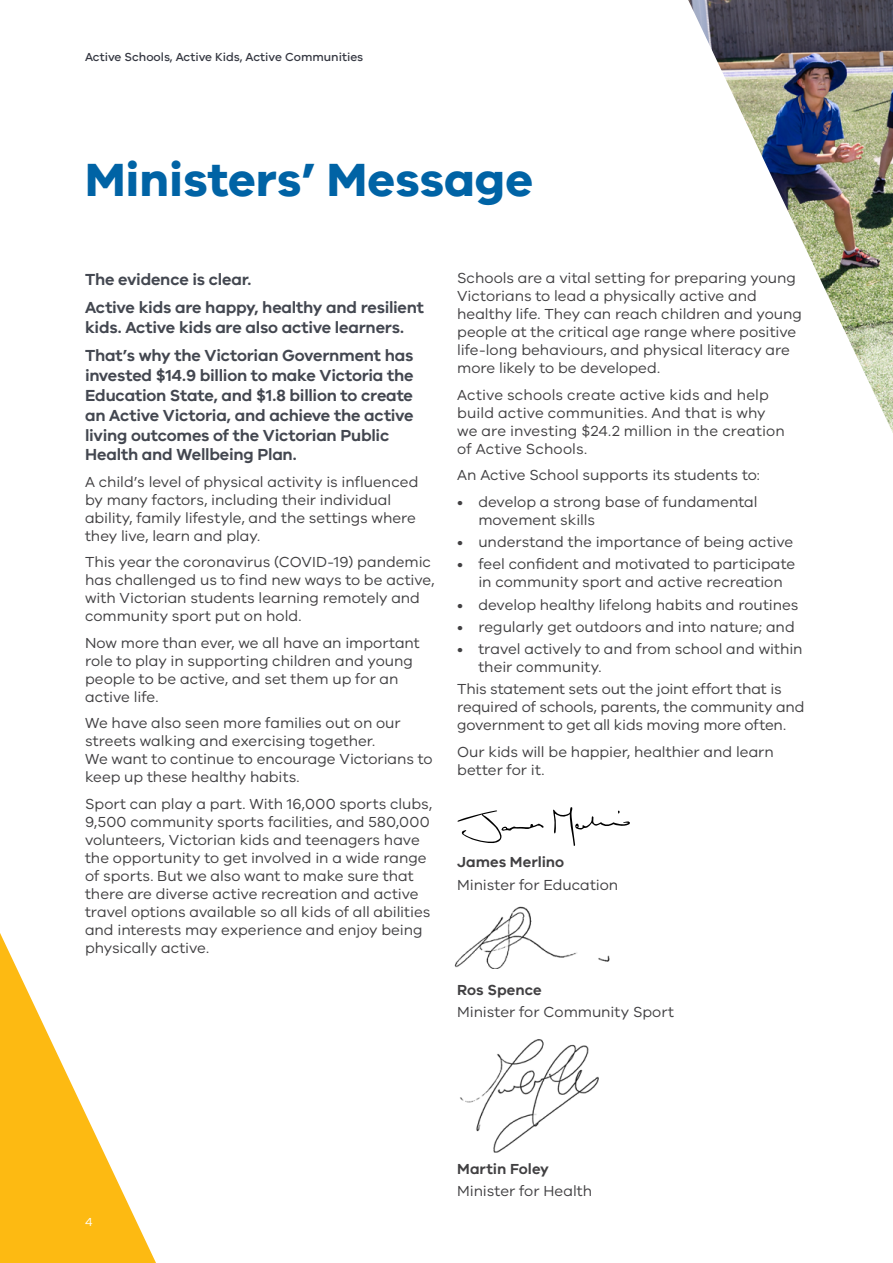
<style>
.page{position:relative;width:893px;height:1263px;background:#fff}
.page>*{position:absolute;margin:0;border:0;box-sizing:border-box;transform-origin:0 0}
.t1{font:700 48px "VIC";color:#0063a5}
.t2{font:600 16.5px/19.8px "VIC";letter-spacing:-.015em;color:#434750}
.t3{font:15px/18px "VIC";color:#414042}
.t4{font:600 15px "VIC";color:#414042}
.t5{font:500 12px "VIC";color:#343741}
.t6{font:12px "VIC";color:#fff}
</style>
<div class="page">
<img style="left:688px;top:0;width:205px;height:433px">
<svg style="left:0;top:933px;width:156px;height:330px;fill:#fdba12"></svg>
<img style="left:460px;top:1039px;width:139px;height:114px">
<img style="left:454px;top:906px;width:156px;height:62px">
<svg style="left:553px;top:807px;width:77px;height:39px"></svg>
<svg style="left:458px;top:810px;width:85px;height:33px"></svg>
<p class="t5" style="left:85px;top:50px;width:280px">Active Schools, Active Kids, Active Communities</p>
<h1 class="t1" style="left:85px;top:150px;width:449px">Ministers’ Message</h1>
<p class="t2" style="left:85px;top:265px;width:340px;line-height:28.3px">The evidence is clear.<br>Active kids are happy, healthy and resilient</p>
<p class="t2" style="left:85px;top:313px;width:330px;line-height:28.3px">kids. Active kids are also active learners.<br>That’s why the Victorian Government has</p>
<p class="t2" style="left:85px;top:365px;width:330px">invested $14.9 billion to make Victoria the Education State, and $1.8 billion to create an Active Victoria, and achieve the active living outcomes of the Victorian Public Health and Wellbeing Plan.</p>
<p class="t3" style="left:85px;top:472px;width:335px">A child’s level of physical activity is influenced by many factors, including their individual ability, family lifestyle, and the settings where they live, learn and play.</p>
<p class="t3" style="left:85px;top:553px;width:351px">This year the coronavirus (COVID-19) pandemic has challenged us to find new ways to be active, with Victorian students learning remotely and community sport put on hold.</p>
<p class="t3" style="left:85px;top:633px;width:336px">Now more than ever, we all have an important role to play in supporting children and young people to be active, and set them up for an active life.</p>
<p class="t3" style="left:85px;top:714px;width:349px">We have also seen more families out on our streets walking and exercising together.<br>We want to continue to encourage Victorians to keep up these healthy habits.</p>
<p class="t3" style="left:85px;top:794px;width:349px">Sport can play a part. With 16,000 sports clubs, 9,500 community sports facilities, and 580,000 volunteers, Victorian kids and teenagers have the opportunity to get involved in a wide range of sports. But we also want to make sure that there are diverse active recreation and active travel options available so all kids of all abilities and interests may experience and enjoy being physically active.</p>
<p class="t3" style="left:457px;top:269px;width:346px">Schools are a vital setting for preparing young Victorians to lead a physically active and healthy life. They can reach children and young people at the critical age range where positive life-long behaviours, and physical literacy are more likely to be developed.</p>
<p class="t3" style="left:457px;top:385px;width:329px">Active schools create active kids and help build active communities. And that is why we are investing $24.2 million in the creation of Active Schools.</p>
<p class="t3" style="left:457px;top:466px;width:304px">An Active School supports its students to:</p>
<p class="t3" style="left:478px;top:492px;width:281px;text-indent:-21px">• develop a strong base of fundamental movement skills</p>
<p class="t3" style="left:457px;top:533px;width:338px">• understand the importance of being active</p>
<p class="t3" style="left:457px;top:555px;width:340px;text-align:center">• feel confident and motivated to participate in community sport and active recreation</p>
<p class="t3" style="left:457px;top:595px;width:343px">• develop healthy lifelong habits and routines</p>
<p class="t3" style="left:457px;top:617px;width:339px">• regularly get outdoors and into nature; and</p>
<p class="t3" style="left:478px;top:640px;width:326px;text-indent:-21px">• travel actively to and from school and within their community.</p>
<p class="t3" style="left:457px;top:680px;width:349px">This statement sets out the joint effort that is required of schools, parents, the community and government to get all kids moving more often.</p>
<p class="t3" style="left:457px;top:742px;width:318px">Our kids will be happier, healthier and learn better for it.</p>
<p class="t4" style="left:457px;top:853px;width:109px">James Merlino</p>
<p class="t3" style="left:457px;top:875px;width:163px">Minister for Education</p>
<p class="t4" style="left:457px;top:980px;width:86px">Ros Spence</p>
<p class="t3" style="left:457px;top:1002px;width:218px">Minister for Community Sport</p>
<p class="t6" style="left:85px;top:1215px;width:9px">4</p>
<p class="t4" style="left:457px;top:1160px;width:93px">Martin Foley</p>
<p class="t3" style="left:457px;top:1181px;width:137px">Minister for Health</p>
</div>
